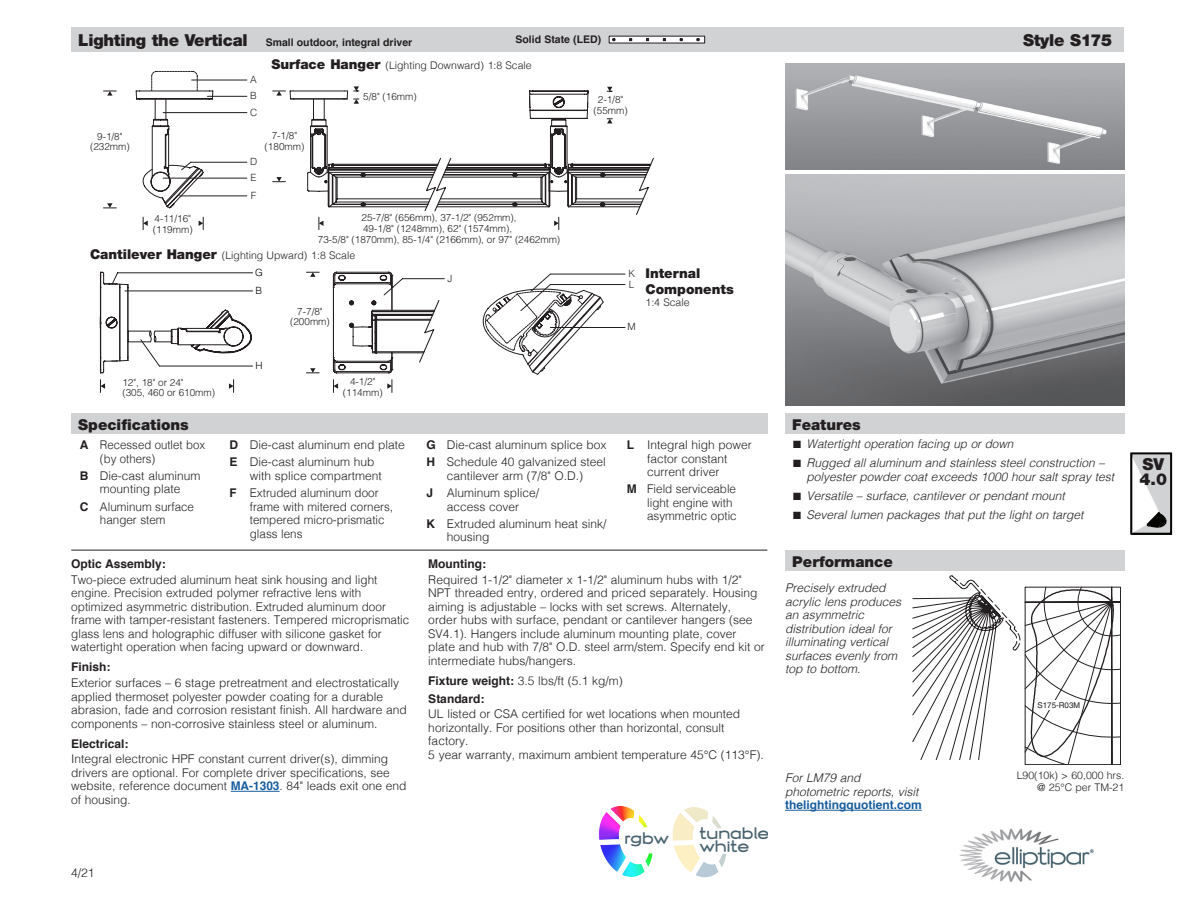
<style>
.page{position:relative;width:1188px;height:918px;background:#fff}
.page>*{position:absolute;margin:0;border:0;box-sizing:border-box;transform-origin:0 0}
.t1{font:700 17.55px/13px "Li Q Font";color:#496370}
.Page_numbers{font:900 16.5px "Helvetica Neue LT Std";letter-spacing:-.015em;color:#231f20}
.t2{font:900 15px "Helvetica Neue LT Std";color:#231f20}
.t3{font:13.95px "Myriad Pro";color:#050504;scale:.89 1}
.Subhead{font:900 13.5px "Helvetica Neue LT Std";color:#231f20}
.t4{font:300 12px/13.5px "Helvetica";color:#231f20}
.t5{font:italic 300 12px/13.5px "Helvetica";color:#231f20}
.t6{font:700 12px "Helvetica";color:#231f20}
.t7{font:300 12px/13.5px "Helvetica";color:#231f20;scale:.95 1}
.Subhead-2{font:300 10.5px/12px "Helvetica";color:#231f20;text-align:right}
.Titles{font:700 10.5px "Helvetica";color:#231f20}
.Drawing_Titles{font:300 10.5px "Helvetica";color:#231f20}
.t8{font:300 9.9px/10.6px "Helvetica";color:#231f20;text-align:center}
.t9{font:300 9.9px/18.1px "Helvetica";color:#040503}
.t10{font:7.95px "Helvetica";color:#231f20}
.s1{font-family:"Helvetica Neue LT Std";font-weight:900;font-size:16.5px}
.s2{font-family:"Helvetica Neue LT Std";font-weight:900;font-size:13.5px}
.s3{font-weight:700}
.s4{font-weight:700;color:#175d9e}
.s5{font-weight:700;font-style:normal;color:#175d9e}
</style>
<div class="page">
<div style="left:71px;top:27px;width:1053px;height:25px;background:#d1d2d4"></div>
<img style="left:959px;top:828px;width:135px;height:54px">
<div style="left:1131px;top:453px;width:40px;height:81px;background:#d1d2d4"></div>
<div style="left:1130px;top:453px;width:42px;height:82px;border:2px solid #050504"></div>
<svg style="left:1132px;top:455px;width:36px;height:78px"></svg>
<hr style="left:1131px;top:453px;width:1px;height:81px;background:#050504">
<svg style="left:100px;top:272px;width:526px;height:120px"></svg>
<svg style="left:104px;top:203px;width:12px;height:6px"></svg>
<svg style="left:104px;top:91px;width:12px;height:5px"></svg>
<svg style="left:136px;top:71px;width:112px;height:159px"></svg>
<svg style="left:273px;top:86px;width:381px;height:144px"></svg>
<hr style="left:231px;top:791px;width:49px;height:1px;background:#175d9e">
<svg style="left:609px;top:36px;width:96px;height:7px"></svg>
<hr style="left:71px;top:550px;width:696px;height:1px;background:#231f20">
<div style="left:785px;top:413px;width:339px;height:21px;background:#d1d2d4"></div>
<div style="left:71px;top:413px;width:696px;height:21px;background:#d1d2d4"></div>
<div style="left:785px;top:550px;width:339px;height:21px;background:#d1d2d4"></div>
<img style="left:786px;top:174px;width:339px;height:231px">
<img style="left:786px;top:63px;width:338px;height:106px">
<svg style="left:913px;top:576px;width:208px;height:189px"></svg>
<div style="left:1037px;top:700px;width:44px;height:10px;background:#fff"></div>
<div style="left:1025px;top:587px;width:96px;height:178px;border:1px solid #231f20"></div>
<hr style="left:785px;top:810px;width:137px;height:1px;background:#175d9e">
<svg style="left:672px;top:807px;width:54px;height:70px"></svg>
<img style="left:599px;top:806px;width:54px;height:71px">
<p class="Titles" style="left:78px;top:33px;width:336px"><span class="s1">Lighting the Vertical</span> Small outdoor, integral driver</p>
<p class="Titles" style="left:516px;top:31px;width:87px">Solid State (LED)</p>
<p class="Page_numbers" style="left:1023px;top:30px;width:91px">Style S175</p>
<p class="t8" style="left:90px;top:131px;width:41px">9-1/8" (232mm)</p>
<p class="t8" style="left:153px;top:213px;width:41px;text-align:left">4-11/16" (119mm)</p>
<p class="t8" style="left:250px;top:74px;width:8px">A</p>
<p class="t8" style="left:250px;top:88px;width:9px;line-height:16.4px;text-align:left">B<br>C</p>
<p class="t8" style="left:250px;top:156px;width:9px">D</p>
<p class="t8" style="left:251px;top:169px;width:8px;line-height:17.9px;text-align:left">E<br>F</p>
<p class="Drawing_Titles" style="left:271px;top:57px;width:262px"><span class="s2">Surface Hanger</span> (Lighting Downward) 1:8 Scale</p>
<p class="t8" style="left:265px;top:130px;width:41px">7-1/8" (180mm)</p>
<p class="t8" style="left:363px;top:91px;width:55px">5/8" (16mm)</p>
<p class="t8" style="left:318px;top:211px;width:244px;line-height:11.4px">25-7/8" (656mm), 37-1/2" (952mm),<br>49-1/8" (1248mm), 62" (1574mm),<br>73-5/8" (1870mm), 85-1/4" (2166mm), or 97" (2462mm)</p>
<p class="Subhead-2" style="left:90px;top:249px;width:267px"><span class="s2">Cantilever Hanger</span> (Lighting Upward) 1:8 Scale</p>
<p class="t9" style="left:255px;top:263px;width:9px">G<br>B</p>
<p class="t9" style="left:255px;top:356px;width:9px">H</p>
<p class="t8" style="left:290px;top:306px;width:41px">7-7/8" (200mm)</p>
<p class="t8" style="left:122px;top:377px;width:94px;text-align:left">12", 18" or 24"<br>(305, 460 or 610mm)</p>
<p class="t8" style="left:343px;top:376px;width:41px">4-1/2" (114mm)</p>
<p class="t8" style="left:448px;top:273px;width:6px">J</p>
<p class="t8" style="left:594px;top:94px;width:36px">2-1/8" (55mm)</p>
<p class="t8" style="left:628px;top:268px;width:8px">K</p>
<p class="t8" style="left:629px;top:279px;width:7px">L</p>
<p class="t8" style="left:628px;top:322px;width:10px">M</p>
<p class="Subhead" style="left:646px;top:265px;width:56px">Internal</p>
<p class="Subhead" style="left:646px;top:281px;width:90px">Components</p>
<p class="Subhead-2" style="left:646px;top:296px;width:46px">1:4 Scale</p>
<p class="t2" style="left:78px;top:416px;width:112px">Specifications</p>
<p class="t2" style="left:792px;top:416px;width:70px">Features</p>
<p class="t7" style="left:100px;top:437px;width:112px;text-indent:-20px"><span class="s3">A</span> Recessed outlet box (by others)</p>
<p class="t4" style="left:80px;top:468px;width:122px;text-align:center"><span class="s3">B</span> Die-cast aluminum mounting plate</p>
<p class="t4" style="left:100px;top:499px;width:96px;text-indent:-20px"><span class="s3">C</span> Aluminum surface hanger stem</p>
<p class="t4" style="left:230px;top:437px;width:177px"><span class="s3">D</span> Die-cast aluminum end plate</p>
<p class="t4" style="left:250px;top:455px;width:134px;text-indent:-20px"><span class="s3">E</span> Die-cast aluminum hub with splice compartment</p>
<p class="t4" style="left:250px;top:485px;width:145px;text-indent:-20px"><span class="s3">F</span> Extruded aluminum door frame with mitered corners, tempered micro-prismatic glass lens</p>
<p class="t6" style="left:71px;top:554px;width:96px">Optic Assembly:</p>
<p class="t4" style="left:71px;top:572px;width:340px">Two-piece extruded aluminum heat sink housing and light engine. Precision extruded polymer refractive lens with optimized asymmetric distribution. Extruded aluminum door frame with tamper-resistant fasteners. Tempered microprismatic glass lens and holographic diffuser with silicone gasket for watertight operation when facing upward or downward.</p>
<p class="t6" style="left:71px;top:657px;width:41px">Finish:</p>
<p class="t4" style="left:71px;top:675px;width:337px">Exterior surfaces – 6 stage pretreatment and electrostatically applied thermoset polyester powder coating for a durable abrasion, fade and corrosion resistant finish. All hardware and components – non-corrosive stainless steel or aluminum.</p>
<p class="t6" style="left:71px;top:734px;width:59px">Electrical:</p>
<p class="t4" style="left:71px;top:752px;width:337px">Integral electronic HPF constant current driver(s), dimming drivers are optional. For complete driver specifications, see website, reference document <span class="s4">MA-1303</span>. 84" leads exit one end of housing.</p>
<p class="t4" style="left:71px;top:865px;width:25px">4/21</p>
<p class="t4" style="left:427px;top:437px;width:181px"><span class="s3">G</span> Die-cast aluminum splice box</p>
<p class="t4" style="left:427px;top:455px;width:181px;text-align:center"><span class="s3">H</span> Schedule 40 galvanized steel cantilever arm (7/8" O.D.)</p>
<p class="t4" style="left:427px;top:485px;width:114px;text-align:center"><span class="s3">J</span> Aluminum splice/ access cover</p>
<p class="t4" style="left:447px;top:516px;width:161px;text-indent:-20px"><span class="s3">K</span> Extruded aluminum heat sink/ housing</p>
<p class="t4" style="left:647px;top:437px;width:106px;text-indent:-20px"><span class="s3">L</span> Integral high power factor constant current driver</p>
<p class="t4" style="left:647px;top:482px;width:91px;text-indent:-20px"><span class="s3">M</span> Field serviceable light engine with asymmetric optic</p>
<p class="t6" style="left:428px;top:554px;width:59px">Mounting:</p>
<p class="t4" style="left:428px;top:572px;width:338px">Required 1-1/2" diameter x 1-1/2" aluminum hubs with 1/2" NPT threaded entry, ordered and priced separately. Housing aiming is adjustable – locks with set screws. Alternately,<br>order hubs with surface, pendant or cantilever hangers (see SV4.1). Hangers include aluminum mounting plate, cover plate and hub with 7/8" O.D. steel arm/stem. Specify end kit or intermediate hubs/hangers.</p>
<p class="t4" style="left:428px;top:673px;width:196px"><span class="s3">Fixture weight:</span> 3.5 lbs/ft (5.1 kg/m)</p>
<p class="t6" style="left:428px;top:689px;width:58px">Standard:</p>
<p class="t4" style="left:428px;top:707px;width:337px">UL listed or CSA certified for wet locations when mounted horizontally. For positions other than horizontal, consult factory.<br>5 year warranty, maximum ambient temperature 45°C (113°F).</p>
<p class="t1" style="left:624px;top:833px;width:46px">rgbw</p>
<p class="t1" style="left:699px;top:827px;width:72px">tunable white</p>
<p class="t3" style="left:964px;top:449px;width:17px;rotate:-180deg">SG</p>
<p class="t5" style="left:793px;top:437px;width:222px">■ Watertight operation facing up or down</p>
<p class="t5" style="left:807px;top:456px;width:309px;text-indent:-14px">■ Rugged all aluminum and stainless steel construction – polyester powder coat exceeds 1000 hour salt spray test</p>
<p class="t5" style="left:793px;top:488px;width:273px">■ Versatile – surface, cantilever or pendant mount</p>
<p class="t5" style="left:793px;top:507px;width:292px">■ Several lumen packages that put the light on target</p>
<p class="t2" style="left:792px;top:553px;width:102px">Performance</p>
<p class="t5" style="left:785px;top:581px;width:118px">Precisely extruded acrylic lens produces an asymmetric distribution ideal for illuminating vertical surfaces evenly from top to bottom.</p>
<p class="t5" style="left:785px;top:771px;width:138px">For LM79 and photometric reports, visit <span class="s5">thelightingquotient.com</span></p>
<p class="t10" style="left:1037px;top:700px;width:44px">S175-R03M</p>
<p class="Subhead-2" style="left:1017px;top:769px;width:109px">L90(10k) &gt; 60,000 hrs. @ 25°C per TM-21</p>
<p class="Page_numbers" style="left:1142px;top:455px;width:23px">SV</p>
<p class="Page_numbers" style="left:1140px;top:470px;width:29px">4.0</p>
</div>
